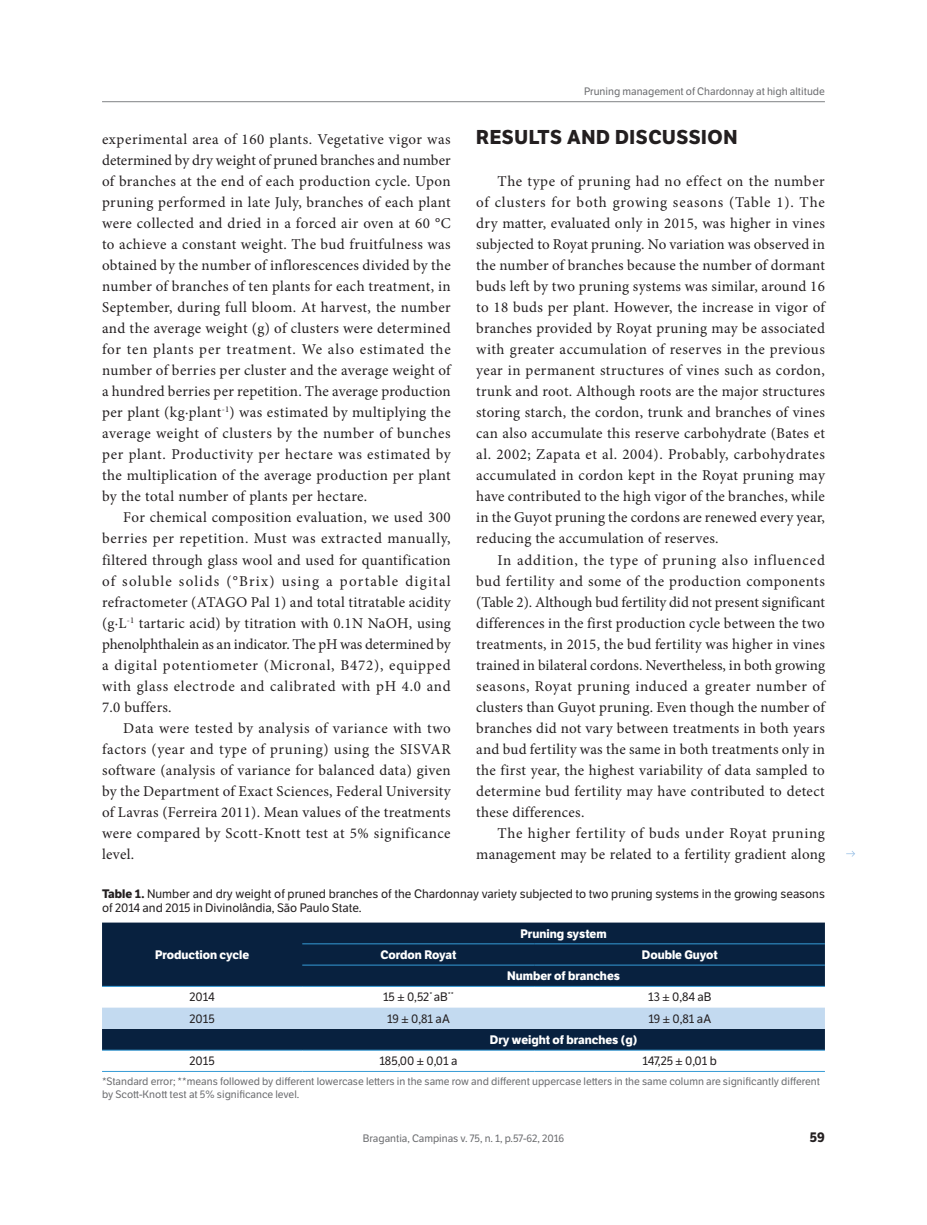
<style>
.page{position:relative;width:927px;height:1225px;background:#fff}
.page>*{position:absolute;margin:0;border:0;box-sizing:border-box;transform-origin:0 0}
.t1{font:700 19.5px "LFT Etica";letter-spacing:.03em;color:#231f20}
.t2{font:15px/21px "Minion Pro";letter-spacing:.025em;color:#231f20;text-align:justify}
.t3{font:700 13.5px "LFT Etica";color:#231f20}
.t4{font:12px/14.4px "LFT Etica";color:#231f20}
.t5{font:700 12px "LFT Etica";color:#fff}
.t6{font:10.5px/12.6px "LFT Etica";color:#6c6d70}
.s1{font-weight:700}
</style>
<div class="page">
<hr style="left:102px;top:101px;width:723px;height:1px;background:#808285">
<svg style="left:102px;top:922px;width:723px;height:127px;fill:#08213f"></svg>
<div style="left:102px;top:1007px;width:723px;height:22px;background:#c3daf0"></div>
<hr style="left:302px;top:943px;width:233px;height:1px;background:#359bd6">
<hr style="left:535px;top:943px;width:290px;height:1px;background:#359bd6">
<hr style="left:302px;top:964px;width:233px;height:1px;background:#359bd6">
<hr style="left:535px;top:964px;width:290px;height:1px;background:#359bd6">
<hr style="left:102px;top:986px;width:200px;height:1px;background:#359bd6">
<hr style="left:302px;top:986px;width:233px;height:1px;background:#359bd6">
<hr style="left:535px;top:986px;width:290px;height:1px;background:#359bd6">
<hr style="left:102px;top:1049px;width:200px;height:1px;background:#359bd6">
<hr style="left:302px;top:1049px;width:233px;height:1px;background:#359bd6">
<hr style="left:535px;top:1049px;width:290px;height:1px;background:#359bd6">
<hr style="left:102px;top:1071px;width:200px;height:1px;background:#359bd6">
<hr style="left:302px;top:1071px;width:233px;height:1px;background:#359bd6">
<hr style="left:535px;top:1071px;width:290px;height:1px;background:#359bd6">
<svg style="left:846px;top:851px;width:9px;height:5px"></svg>
<p class="t2" style="left:102px;top:129px;width:350px">experimental area of 160 plants. Vegetative vigor was determined by dry weight of pruned branches and number of branches at the end of each production cycle. Upon pruning performed in late July, branches of each plant were collected and dried in a forced air oven at 60 °C to achieve a constant weight. The bud fruitfulness was obtained by the number of inflorescences divided by the number of branches of ten plants for each treatment, in September, during full bloom. At harvest, the number and the average weight (g) of clusters were determined for ten plants per treatment. We also estimated the number of berries per cluster and the average weight of a hundred berries per repetition. The average production per plant (kg∙plant<sup>-1</sup>) was estimated by multiplying the average weight of clusters by the number of bunches per plant. Productivity per hectare was estimated by the multiplication of the average production per plant by the total number of plants per hectare.</p>
<p class="t2" style="left:102px;top:507px;width:350px;text-indent:21px">For chemical composition evaluation, we used 300 berries per repetition. Must was extracted manually, filtered through glass wool and used for quantification of soluble solids (°Brix) using a portable digital refractometer (ATAGO Pal 1) and total titratable acidity (g∙L<sup>-1</sup> tartaric acid) by titration with 0.1N NaOH, using phenolphthalein as an indicator. The pH was determined by a digital potentiometer (Micronal, B472), equipped with glass electrode and calibrated with pH 4.0 and 7.0 buffers.</p>
<p class="t2" style="left:102px;top:717px;width:350px;text-indent:21px">Data were tested by analysis of variance with two factors (year and type of pruning) using the SISVAR software (analysis of variance for balanced data) given by the Department of Exact Sciences, Federal University of Lavras (Ferreira 2011). Mean values of the treatments were compared by Scott-Knott test at 5% significance level.</p>
<p class="t6" style="left:584px;top:86px;width:242px">Pruning management of Chardonnay at high altitude</p>
<h1 class="t1" style="left:476px;top:125px;width:238px">resulTS AND DISCUSSION</h1>
<p class="t2" style="left:476px;top:171px;width:350px;text-indent:21px">The type of pruning had no effect on the number of clusters for both growing seasons (Table 1). The dry matter, evaluated only in 2015, was higher in vines subjected to Royat pruning. No variation was observed in the number of branches because the number of dormant buds left by two pruning systems was similar, around 16 to 18 buds per plant. However, the increase in vigor of branches provided by Royat pruning may be associated with greater accumulation of reserves in the previous year in permanent structures of vines such as cordon, trunk and root. Although roots are the major structures storing starch, the cordon, trunk and branches of vines can also accumulate this reserve carbohydrate (Bates et al. 2002; Zapata et al. 2004). Probably, carbohydrates accumulated in cordon kept in the Royat pruning may have contributed to the high vigor of the branches, while in the Guyot pruning the cordons are renewed every year, reducing the accumulation of reserves.</p>
<p class="t2" style="left:476px;top:549px;width:350px;text-indent:21px">In addition, the type of pruning also influenced bud fertility and some of the production components (Table 2). Although bud fertility did not present significant differences in the first production cycle between the two treatments, in 2015, the bud fertility was higher in vines trained in bilateral cordons. Nevertheless, in both growing seasons, Royat pruning induced a greater number of clusters than Guyot pruning. Even though the number of branches did not vary between treatments in both years and bud fertility was the same in both treatments only in the first year, the highest variability of data sampled to determine bud fertility may have contributed to detect these differences.</p>
<p class="t2" style="left:476px;top:822px;width:350px;text-align:right">The higher fertility of buds under Royat pruning management may be related to a fertility gradient along</p>
<p class="t4" style="left:102px;top:886px;width:724px"><span class="s1">Table 1.</span> Number and dry weight of pruned branches of the Chardonnay variety subjected to two pruning systems in the growing seasons of 2014 and 2015 in Divinolândia, São Paulo State.</p>
<p class="t5" style="left:155px;top:947px;width:96px">Production cycle</p>
<p class="t5" style="left:521px;top:926px;width:88px">Pruning system</p>
<p class="t5" style="left:381px;top:947px;width:77px">Cordon Royat</p>
<p class="t5" style="left:642px;top:947px;width:78px">Double Guyot</p>
<p class="t5" style="left:507px;top:968px;width:114px">Number of branches</p>
<p class="t4" style="left:190px;top:990px;width:27px">2014</p>
<p class="t4" style="left:383px;top:990px;width:72px">15 ± 0,52<sup>*</sup> aB<sup>**</sup></p>
<p class="t4" style="left:648px;top:990px;width:65px">13 ± 0,84 aB</p>
<p class="t4" style="left:190px;top:1011px;width:27px">2015</p>
<p class="t4" style="left:387px;top:1011px;width:64px">19 ± 0,81 aA</p>
<p class="t4" style="left:648px;top:1011px;width:64px">19 ± 0,81 aA</p>
<p class="t5" style="left:490px;top:1032px;width:149px">Dry weight of branches (g)</p>
<p class="t4" style="left:190px;top:1054px;width:27px">2015</p>
<p class="t4" style="left:379px;top:1054px;width:80px">185,00 ± 0,01 a</p>
<p class="t4" style="left:643px;top:1054px;width:76px">147,25 ± 0,01 b</p>
<p class="t6" style="left:102px;top:1075px;width:720px">*Standard error; **means followed by different lowercase letters in the same row and different uppercase letters in the same column are significantly different by Scott-Knott test at 5% significance level.</p>
<p class="t6" style="left:363px;top:1132px;width:203px">Bragantia, Campinas v. 75, n. 1, p.57-62, 2016</p>
<p class="t3" style="left:810px;top:1129px;width:16px">59</p>
</div>
